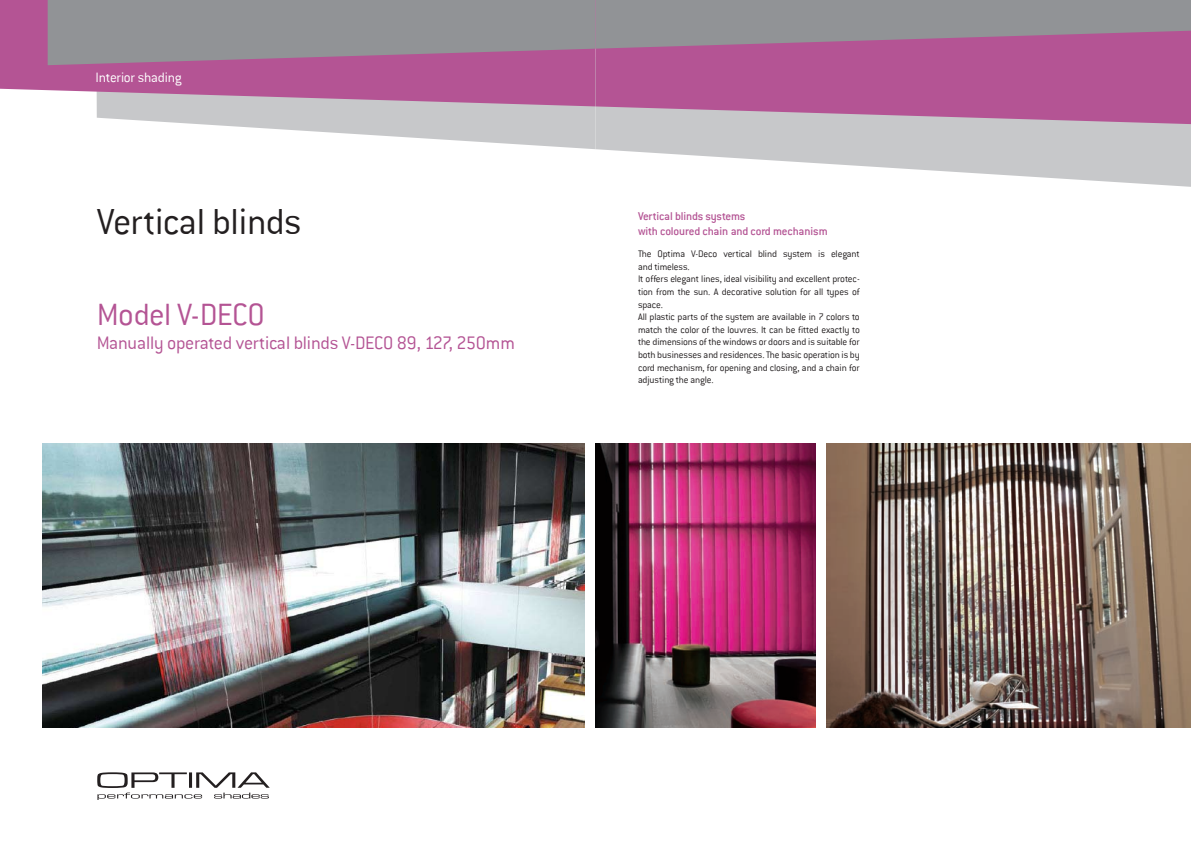
<style>
.page{position:relative;width:1191px;height:842px;background:#fff}
.page>*{position:absolute;margin:0;border:0;box-sizing:border-box;transform-origin:0 0}
.t1{font:300 40px "Conduit ITC Hel";letter-spacing:-.015em;color:#231f20}
.t2{font:300 34px "Conduit ITC Hel";letter-spacing:-.02em;color:#b45494}
.t3{font:300 20px "Conduit ITC Hel";letter-spacing:-.015em;color:#b45494}
.t4{font:300 15px "Conduit ITC Hel";letter-spacing:-.015em;color:#fff}
.t5{font:500 12.5px/15px "Conduit ITC Hel";letter-spacing:-.015em;color:#b45494}
.t6{font:300 10.5px/12.6px "Conduit ITC Hel";letter-spacing:-.015em;color:#231f20}
</style>
<div class="page">
<svg style="left:96px;top:106px;width:499px;height:43px;fill:#c7c8ca"></svg>
<svg style="left:0;top:0;width:595px;height:106px;background:#ba6ca0"></svg>
<svg style="left:97px;top:772px;width:173px;height:28px"></svg>
<svg style="left:595px;top:124px;width:596px;height:63px;fill:#c7c8ca"></svg>
<svg style="left:595px;top:65px;width:596px;height:59px;background:#b6659c"></svg>
<svg style="left:48px;top:0;width:1143px;height:65px;background:#9a8295"></svg>
<img style="left:826px;top:443px;width:365px;height:284px">
<img style="left:595px;top:443px;width:220px;height:284px">
<img style="left:43px;top:443px;width:541px;height:284px">
<h3 class="t4" style="left:95px;top:70px;width:88px">Interior shading</h3>
<h1 class="t1" style="left:97px;top:201px;width:206px">Vertical blinds</h1>
<h2 class="t2" style="left:97px;top:297px;width:169px">Model V-DECO</h2>
<h3 class="t3" style="left:97px;top:332px;width:420px">Manually operated vertical blinds V-DECO 89, 127, 250mm</h3>
<p class="t5" style="left:638px;top:208px;width:191px">Vertical blinds systems<br>with coloured chain and cord mechanism</p>
<p class="t6" style="left:638px;top:248px;width:223px">The Optima V-Deco vertical blind system is elegant and timeless.<br>It offers elegant lines, ideal visibility and excellent protec&shy;tion from the sun. A decorative solution for all types of space.<br>All plastic parts of the system are available in 7 colors to match the color of the louvres. It can be fitted exactly to the dimensions of the windows or doors and is suitable for both businesses and residences. The basic operation is by cord mechanism, for opening and closing, and a chain for adjusting the angle.</p>
</div>
